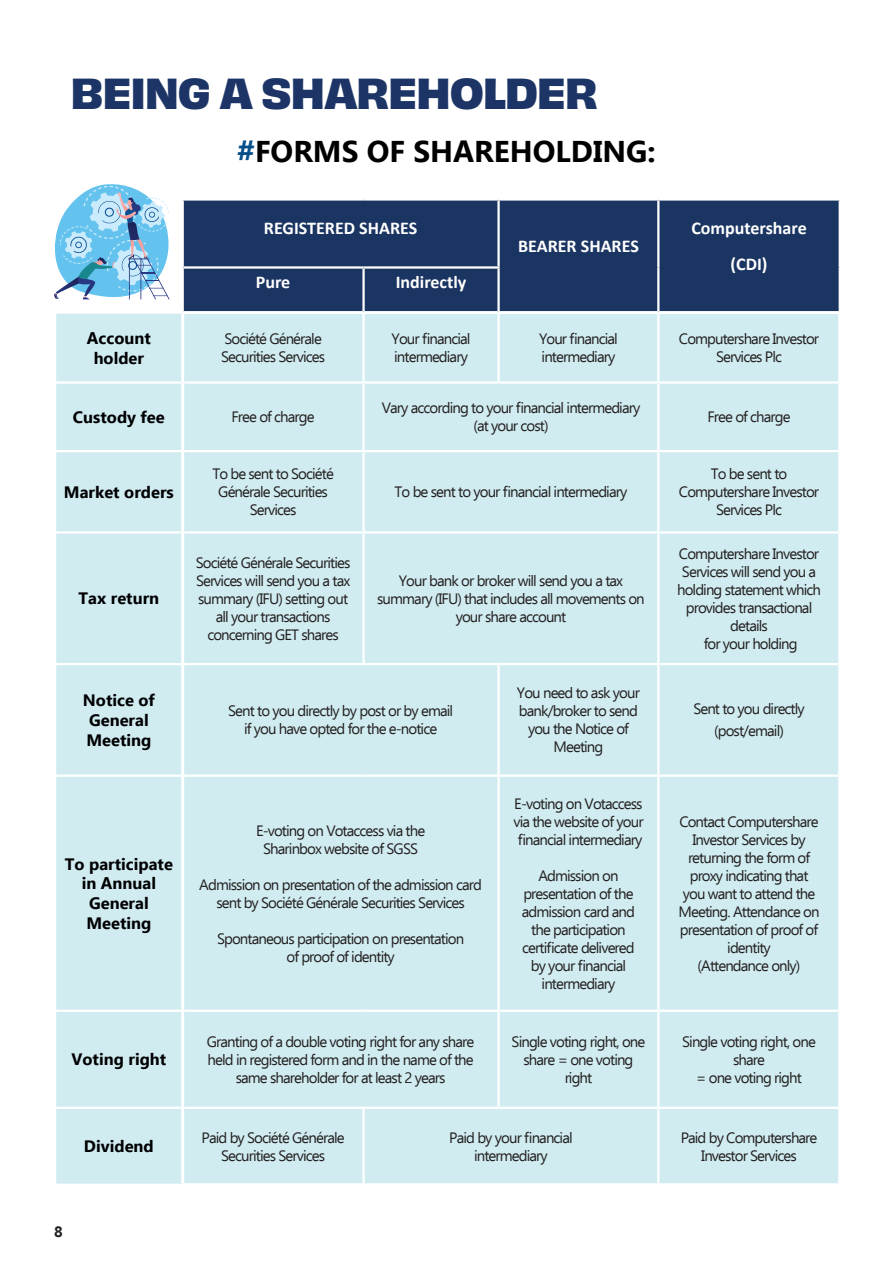
<style>
.page{position:relative;width:893px;height:1263px;background:#fff}
.page>*{position:absolute;margin:0;border:0;box-sizing:border-box;transform-origin:0 0}
.titre_sommaire{font:700 40.5px "Obviously";letter-spacing:-.03em;color:#1d3566}
.sous_titre_rubrique{font:700 30px "Ebrima";color:#000001}
.texte{font:700 18px "Calibri";color:#fff}
.t1{font:700 16.5px/19.8px "Ebrima";color:#000002;text-align:center}
.t2{font:15px/18px "Ebrima";letter-spacing:-.06em;color:#231f20;text-align:center}
.t3{font:700 15px "Ebrima";color:#231f20}
.s1{color:#054f8a}
</style>
<div class="page">
<svg style="left:54px;top:184px;width:116px;height:116px"></svg>
<div style="left:184px;top:201px;width:655px;height:110px;background:#1b3562"></div>
<div style="left:56px;top:314px;width:125px;height:869px;background:#d0ecf0"></div>
<div style="left:184px;top:314px;width:654px;height:869px;background:#d0ecf0"></div>
<hr style="left:497px;top:201px;width:3px;height:65px;background:#fff">
<hr style="left:657px;top:201px;width:2px;height:66px;background:#fff">
<hr style="left:657px;top:270px;width:2px;height:41px;background:#fff">
<hr style="left:184px;top:266px;width:180px;height:3px;background:#fff">
<hr style="left:364px;top:266px;width:136px;height:3px;background:#fff">
<hr style="left:362px;top:270px;width:3px;height:41px;background:#fff">
<hr style="left:497px;top:270px;width:3px;height:41px;background:#fff">
<hr style="left:362px;top:314px;width:3px;height:67px;background:#fff">
<hr style="left:497px;top:314px;width:3px;height:67px;background:#fff">
<hr style="left:657px;top:314px;width:2px;height:67px;background:#fff">
<hr style="left:184px;top:381px;width:180px;height:3px;background:#fff">
<hr style="left:364px;top:381px;width:135px;height:3px;background:#fff">
<hr style="left:362px;top:384px;width:3px;height:66px;background:#fff">
<hr style="left:499px;top:381px;width:159px;height:3px;background:#fff">
<hr style="left:658px;top:381px;width:180px;height:3px;background:#fff">
<hr style="left:657px;top:384px;width:2px;height:66px;background:#fff">
<hr style="left:184px;top:450px;width:180px;height:2px;background:#fff">
<hr style="left:364px;top:450px;width:135px;height:2px;background:#fff">
<hr style="left:362px;top:452px;width:3px;height:79px;background:#fff">
<hr style="left:499px;top:450px;width:159px;height:2px;background:#fff">
<hr style="left:658px;top:450px;width:180px;height:2px;background:#fff">
<hr style="left:657px;top:452px;width:2px;height:79px;background:#fff">
<hr style="left:184px;top:531px;width:178px;height:2px;background:#fff">
<hr style="left:659px;top:531px;width:179px;height:2px;background:#fff">
<hr style="left:184px;top:663px;width:178px;height:2px;background:#fff">
<hr style="left:497px;top:665px;width:3px;height:109px;background:#fff">
<hr style="left:659px;top:663px;width:179px;height:2px;background:#fff">
<hr style="left:657px;top:665px;width:2px;height:109px;background:#fff">
<hr style="left:184px;top:774px;width:180px;height:3px;background:#fff">
<hr style="left:364px;top:774px;width:135px;height:3px;background:#fff">
<hr style="left:499px;top:774px;width:159px;height:3px;background:#fff">
<hr style="left:497px;top:777px;width:3px;height:233px;background:#fff">
<hr style="left:658px;top:774px;width:180px;height:3px;background:#fff">
<hr style="left:657px;top:777px;width:2px;height:233px;background:#fff">
<hr style="left:184px;top:1010px;width:180px;height:2px;background:#fff">
<hr style="left:364px;top:1010px;width:135px;height:2px;background:#fff">
<hr style="left:499px;top:1010px;width:159px;height:2px;background:#fff">
<hr style="left:497px;top:1012px;width:3px;height:95px;background:#fff">
<hr style="left:658px;top:1010px;width:180px;height:2px;background:#fff">
<hr style="left:657px;top:1012px;width:2px;height:95px;background:#fff">
<hr style="left:184px;top:1107px;width:180px;height:2px;background:#fff">
<hr style="left:364px;top:1107px;width:135px;height:2px;background:#fff">
<hr style="left:362px;top:1109px;width:3px;height:74px;background:#fff">
<hr style="left:499px;top:1107px;width:159px;height:2px;background:#fff">
<hr style="left:658px;top:1107px;width:180px;height:2px;background:#fff">
<hr style="left:657px;top:1109px;width:2px;height:74px;background:#fff">
<hr style="left:54px;top:381px;width:127px;height:3px;background:#fff">
<hr style="left:54px;top:450px;width:127px;height:2px;background:#fff">
<hr style="left:54px;top:531px;width:127px;height:2px;background:#fff">
<hr style="left:54px;top:663px;width:127px;height:2px;background:#fff">
<hr style="left:54px;top:774px;width:127px;height:3px;background:#fff">
<hr style="left:54px;top:1010px;width:127px;height:2px;background:#fff">
<hr style="left:54px;top:1107px;width:127px;height:2px;background:#fff">
<hr style="left:362px;top:531px;width:137px;height:2px;background:#fff">
<hr style="left:362px;top:533px;width:3px;height:130px;background:#fff">
<hr style="left:499px;top:531px;width:160px;height:2px;background:#fff">
<hr style="left:657px;top:533px;width:2px;height:130px;background:#fff">
<hr style="left:362px;top:663px;width:137px;height:2px;background:#fff">
<hr style="left:499px;top:663px;width:160px;height:2px;background:#fff">
<p class="titre_sommaire" style="left:71px;top:61px;width:529px">BEING A SHAREHOLDER</p>
<p class="sous_titre_rubrique" style="left:237px;top:127px;width:420px"><span class="s1">#</span>FORMS OF SHAREHOLDING:</p>
<p class="texte" style="left:264px;top:215px;width:155px">REGISTERED SHARES</p>
<p class="texte" style="left:256px;top:269px;width:36px">Pure</p>
<p class="texte" style="left:396px;top:269px;width:72px">Indirectly</p>
<p class="texte" style="left:518px;top:233px;width:122px">BEARER SHARES</p>
<p class="texte" style="left:691px;top:215px;width:117px">Computershare</p>
<p class="texte" style="left:731px;top:251px;width:38px">(CDI)</p>
<p class="t1" style="left:87px;top:327px;width:65px">Account holder</p>
<p class="t2" style="left:224px;top:329px;width:99px">Société Générale</p>
<p class="t2" style="left:221px;top:347px;width:105px">Securities Services</p>
<p class="t2" style="left:392px;top:329px;width:80px;text-align:left">Your financial intermediary</p>
<p class="t2" style="left:539px;top:329px;width:80px;text-align:left">Your financial intermediary</p>
<p class="t2" style="left:679px;top:329px;width:142px">Computershare Investor<br>Services Plc</p>
<p class="t1" style="left:73px;top:406px;width:93px">Custody fee</p>
<p class="t2" style="left:232px;top:407px;width:85px">Free of charge</p>
<p class="t2" style="left:382px;top:398px;width:260px">Vary according to your financial intermediary (at your cost)</p>
<p class="t2" style="left:707px;top:407px;width:85px">Free of charge</p>
<p class="t1" style="left:64px;top:481px;width:111px">Market orders</p>
<p class="t1" style="left:79px;top:588px;width:82px">Tax return</p>
<p class="t1" style="left:83px;top:689px;width:74px">Notice of</p>
<p class="t1" style="left:86px;top:709px;width:66px;text-align:left">General<br>Meeting</p>
<p class="t1" style="left:65px;top:853px;width:110px">To participate in Annual<br>General<br>Meeting</p>
<p class="t1" style="left:72px;top:1049px;width:96px">Voting right</p>
<p class="t2" style="left:212px;top:464px;width:123px">To be sent to Société<br>Générale Securities<br>Services</p>
<p class="t2" style="left:196px;top:553px;width:156px">Société Générale Securities<br>Services will send you a tax summary (IFU) setting out all your transactions</p>
<p class="t2" style="left:207px;top:625px;width:133px">concerning GET shares</p>
<p class="t2" style="left:395px;top:482px;width:234px">To be sent to your financial intermediary</p>
<p class="t2" style="left:377px;top:571px;width:269px">Your bank or broker will send you a tax summary (IFU) that includes all movements on</p>
<p class="t2" style="left:456px;top:607px;width:112px">your share account</p>
<p class="t2" style="left:228px;top:701px;width:226px">Sent to you directly by post or by email</p>
<p class="t2" style="left:244px;top:719px;width:195px">if you have opted for the e-notice</p>
<p class="t2" style="left:256px;top:821px;width:171px">E-voting on Votaccess via the</p>
<p class="t2" style="left:263px;top:839px;width:156px">Sharinbox website of SGSS</p>
<p class="t2" style="left:199px;top:875px;width:284px">Admission on presentation of the admission card sent by Société Générale Securities Services</p>
<p class="t2" style="left:217px;top:929px;width:249px">Spontaneous participation on presentation</p>
<p class="t2" style="left:286px;top:947px;width:110px">of proof of identity</p>
<p class="t2" style="left:517px;top:683px;width:125px">You need to ask your bank/broker to send you the Notice of<br>Meeting</p>
<p class="t2" style="left:513px;top:794px;width:132px;text-align:left">E-voting on Votaccess via the website of your</p>
<p class="t2" style="left:518px;top:830px;width:126px">financial intermediary</p>
<p class="t2" style="left:522px;top:866px;width:115px">Admission on presentation of the admission card and the participation certificate delivered by your financial intermediary</p>
<p class="t2" style="left:679px;top:464px;width:142px">To be sent to<br>Computershare Investor<br>Services Plc</p>
<p class="t2" style="left:677px;top:544px;width:145px">Computershare Investor<br>Services will send you a holding statement which provides transactional details</p>
<p class="t2" style="left:704px;top:634px;width:95px">for your holding</p>
<p class="t2" style="left:693px;top:700px;width:113px">Sent to you directly</p>
<p class="t2" style="left:714px;top:721px;width:71px">(post/email)</p>
<p class="t2" style="left:679px;top:812px;width:142px">Contact Computershare<br>Investor Services by returning the form of proxy indicating that you want to attend the<br>Meeting. Attendance on presentation of proof of identity</p>
<p class="t2" style="left:698px;top:956px;width:104px">(Attendance only)</p>
<p class="t2" style="left:207px;top:1032px;width:269px">Granting of a double voting right for any share held in registered form and in the name of the same shareholder for at least 2 years</p>
<p class="t2" style="left:512px;top:1032px;width:135px">Single voting right, one share = one voting right</p>
<p class="t2" style="left:682px;top:1032px;width:135px">Single voting right, one share</p>
<p class="t2" style="left:696px;top:1068px;width:107px">= one voting right</p>
<p class="t1" style="left:84px;top:1136px;width:71px">Dividend</p>
<p class="t2" style="left:202px;top:1128px;width:145px">Paid by Société Générale<br>Securities Services</p>
<p class="t2" style="left:449px;top:1128px;width:125px">Paid by your financial intermediary</p>
<p class="t2" style="left:681px;top:1128px;width:138px">Paid by Computershare</p>
<p class="t2" style="left:701px;top:1146px;width:97px">Investor Services</p>
<p class="t3" style="left:54px;top:1220px;width:10px">8</p>
</div>
